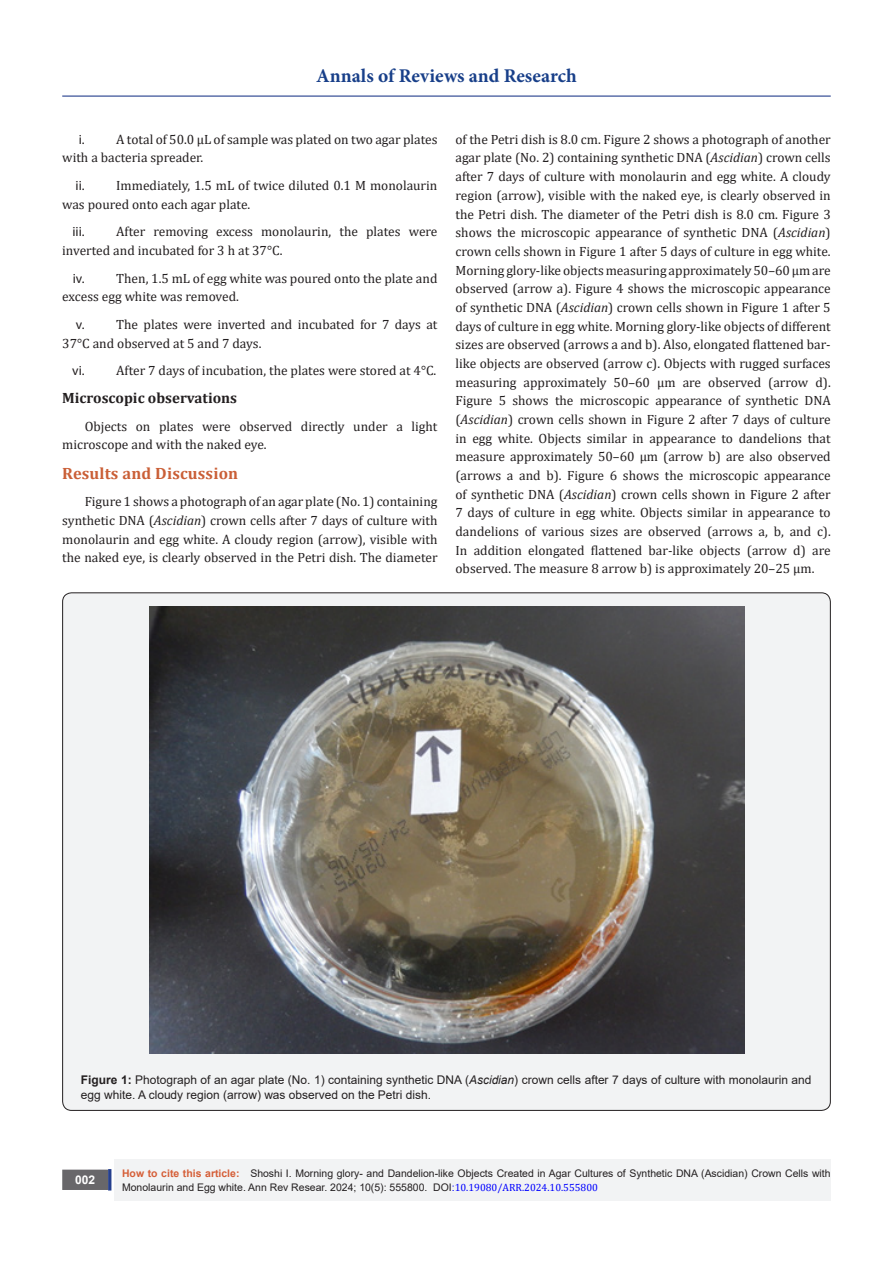
<style>
.page{position:relative;width:893px;height:1263px;background:#fff}
.page>*{position:absolute;margin:0;border:0;box-sizing:border-box;transform-origin:0 0}
.t1{font:700 19.5px "Minion Pro";color:#183f89}
.t2{font:700 16.5px "Cambria";letter-spacing:.01em;color:#ca5f37}
.List_Paragraph{font:700 15px "Cambria";color:#231f20}
.t3{font:13.5px/18.8px "Cambria";color:#231f20}
.t4{font:13.5px "Myriad Pro";color:#231f20}
.t5{font:12px/14.4px "Arial";color:#231f20}
.t6{font:700 12px "Arial";color:#fff}
.t7{font:10.5px/13.5px "Arial";color:#231f20}
.s1{font-family:"Myriad Pro"}
.s2{font-style:italic}
.s3{font-weight:700}
.s4{font-weight:700;color:#d55e37}
.s5{color:#00f}
.s6{font-family:"Cambria";color:#00f}
</style>
<div class="page">
<div style="left:115px;top:1160px;width:716px;height:41px;background:#f2f3f4"></div>
<div style="left:63px;top:1170px;width:44px;height:19px;background:#68676a"></div>
<div style="left:62px;top:1169px;width:46px;height:21px;border:2px solid #68676a"></div>
<div style="left:108px;top:1169px;width:3px;height:21px;background:#253f8e;border:2px solid #253f8e"></div>
<hr style="left:62px;top:96px;width:769px;height:1px;background:#253f8e">
<div style="left:63px;top:593px;width:767px;height:517px;background:#f2f3f4;border-radius:9px"></div>
<img style="left:150px;top:607px;width:595px;height:446px">
<h1 class="t1" style="left:316px;top:62px;width:262px">Annals of Reviews and Research</h1>
<p class="t3" style="left:62px;top:130px;width:377px;text-indent:16px"><span class="s1">i.</span> A total of 50.0 µL of sample was plated on two agar plates with a bacteria spreader.</p>
<p class="t3" style="left:62px;top:176px;width:377px;text-indent:13px"><span class="s1">ii.</span> Immediately, 1.5 mL of twice diluted 0.1 M monolaurin was poured onto each agar plate.</p>
<p class="t4" style="left:72px;top:224px;width:14px">iii.</p>
<p class="t3" style="left:62px;top:222px;width:377px;text-indent:54px">After removing excess monolaurin, the plates were inverted and incubated for 3 h at 37°C.</p>
<p class="t3" style="left:62px;top:269px;width:377px;text-indent:11px"><span class="s1">iv.</span> Then, 1.5 mL of egg white was poured onto the plate and excess egg white was removed.</p>
<p class="t3" style="left:62px;top:315px;width:377px;text-indent:14px"><span class="s1">v.</span> The plates were inverted and incubated for 7 days at<br>37°C and observed at 5 and 7 days.</p>
<p class="t3" style="left:72px;top:361px;width:366px"><span class="s1">vi.</span> After 7 days of incubation, the plates were stored at 4°C.</p>
<p class="List_Paragraph" style="left:62px;top:387px;width:176px">Microscopic observations</p>
<p class="t3" style="left:62px;top:417px;width:377px;text-indent:22px">Objects on plates were observed directly under a light microscope and with the naked eye.</p>
<p class="t2" style="left:62px;top:461px;width:177px">Results and Discussion</p>
<p class="t3" style="left:62px;top:492px;width:377px;text-align:justify;text-indent:22px">Figure 1 shows a photograph of an agar plate (No. 1) containing synthetic DNA (<span class="s2">Ascidian</span>) crown cells after 7 days of culture with monolaurin and egg white. A cloudy region (arrow), visible with the naked eye, is clearly observed in the Petri dish. The diameter</p>
<p class="t3" style="left:455px;top:130px;width:377px;text-align:justify">of the Petri dish is 8.0 cm. Figure 2 shows a photograph of another agar plate (No. 2) containing synthetic DNA (<span class="s2">Ascidian</span>) crown cells after 7 days of culture with monolaurin and egg white. A cloudy region (arrow), visible with the naked eye, is clearly observed in the Petri dish. The diameter of the Petri dish is 8.0 cm. Figure 3 shows the microscopic appearance of synthetic DNA (<span class="s2">Ascidian</span>) crown cells shown in Figure 1 after 5 days of culture in egg white.<br>Morning glory-like objects measuring approximately 50–60 µm are observed (arrow a). Figure 4 shows the microscopic appearance of synthetic DNA (<span class="s2">Ascidian</span>) crown cells shown in Figure 1 after 5 days of culture in egg white. Morning glory-like objects of different sizes are observed (arrows a and b). Also, elongated flattened bar&shy;like objects are observed (arrow c). Objects with rugged surfaces measuring approximately 50–60 µm are observed (arrow d).<br>Figure 5 shows the microscopic appearance of synthetic DNA (<span class="s2">Ascidian</span>) crown cells shown in Figure 2 after 7 days of culture in egg white. Objects similar in appearance to dandelions that measure approximately 50–60 µm (arrow b) are also observed (arrows a and b). Figure 6 shows the microscopic appearance of synthetic DNA (<span class="s2">Ascidian</span>) crown cells shown in Figure 2 after 7 days of culture in egg white. Objects similar in appearance to dandelions of various sizes are observed (arrows a, b, and c).<br>In addition elongated flattened bar-like objects (arrow d) are observed. The measure 8 arrow b) is approximately 20–25 µm.</p>
<p class="t5" style="left:81px;top:1073px;width:732px"><span class="s3">Figure 1:</span> Photograph of an agar plate (No. 1) containing synthetic DNA (<span class="s2">Ascidian</span>) crown cells after 7 days of culture with monolaurin and egg white. A cloudy region (arrow) was observed on the Petri dish.</p>
<p class="t6" style="left:75px;top:1171px;width:22px">002</p>
<p class="t7" style="left:122px;top:1167px;width:710px"><span class="s4">How to cite this article:</span> Shoshi I. Morning glory- and Dandelion-like Objects Created in Agar Cultures of Synthetic DNA (Ascidian) Crown Cells with<br>Monolaurin and Egg white. Ann Rev Resear. 2024; 10(5): 555800. DOI<span class="s5">:</span><span class="s6">10.19080/ARR.2024.10.555800</span></p>
</div>
